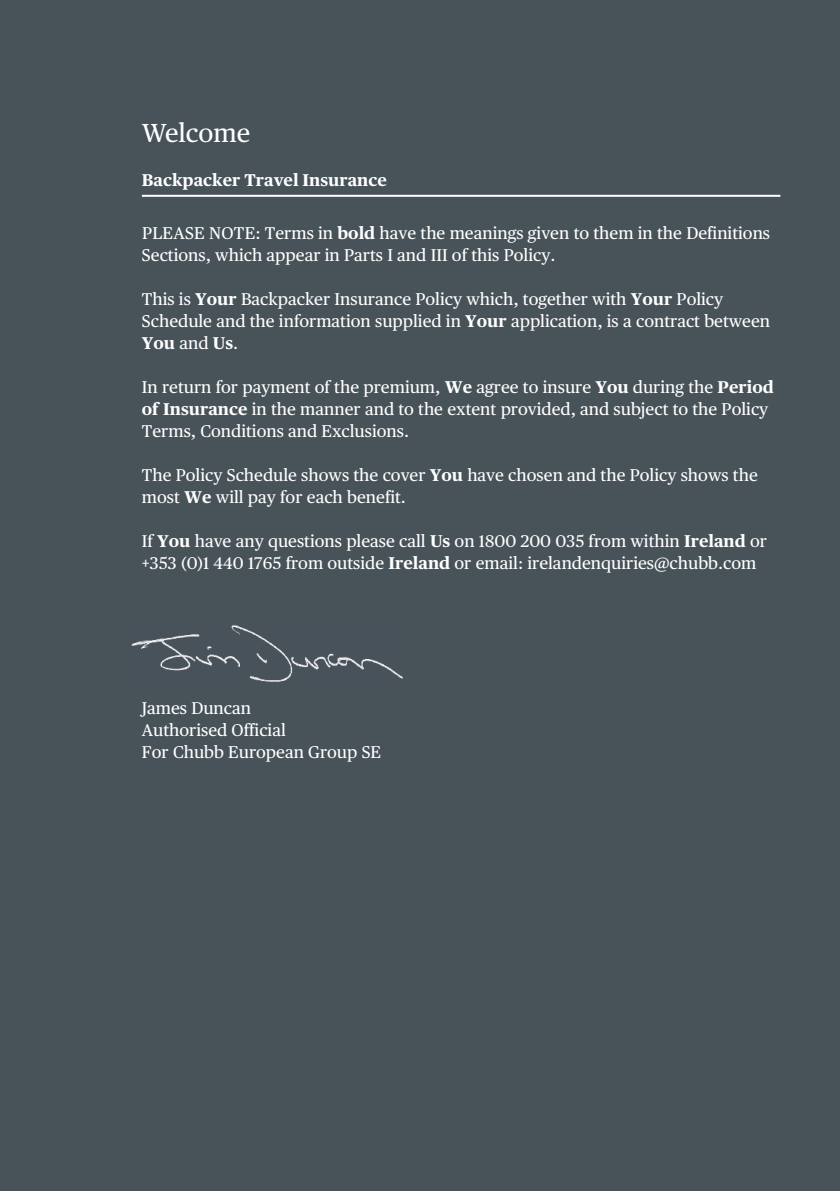
<style>
.page{position:relative;width:840px;height:1191px;background:#fff}
.page>*{position:absolute;margin:0;border:0;box-sizing:border-box;transform-origin:0 0}
.SUBHEAD_KO{font:26px "Chubb Publico Text";color:#fff}
.t1{font:17px/22px "Chubb Publico Text";color:#fff}
.KO_HEADER{font:700 17px "Chubb Publico Text";color:#fff}
.s1{font-weight:700}
</style>
<div class="page">
<div style="left:0;top:0;width:839px;height:1191px;background:#475259"></div>
<img style="left:131px;top:625px;width:272px;height:57px">
<hr style="left:142px;top:195px;width:638px;height:2px;background:#fff">
<p class="SUBHEAD_KO" style="left:142px;top:113px;width:110px">Welcome</p>
<p class="KO_HEADER" style="left:142px;top:167px;width:246px">Backpacker Travel Insurance</p>
<p class="t1" style="left:142px;top:221px;width:629px">PLEASE NOTE: Terms in <span class="s1">bold</span> have the meanings given to them in the Definitions<br>Sections, which appear in Parts I and III of this Policy.</p>
<p class="t1" style="left:142px;top:287px;width:629px">This is <span class="s1">Your</span> Backpacker Insurance Policy which, together with <span class="s1">Your</span> Policy<br>Schedule and the information supplied in <span class="s1">Your</span> application, is a contract between<br><span class="s1">You</span> and <span class="s1">Us</span>.</p>
<p class="t1" style="left:142px;top:375px;width:633px">In return for payment of the premium, <span class="s1">We</span> agree to insure <span class="s1">You</span> during the <span class="s1">Period of Insurance</span> in the manner and to the extent provided, and subject to the Policy<br>Terms, Conditions and Exclusions.</p>
<p class="t1" style="left:142px;top:463px;width:617px">The Policy Schedule shows the cover <span class="s1">You</span> have chosen and the Policy shows the most <span class="s1">We</span> will pay for each benefit.</p>
<p class="t1" style="left:142px;top:529px;width:626px">If <span class="s1">You</span> have any questions please call <span class="s1">Us</span> on 1800 200 035 from within <span class="s1">Ireland</span> or +353 (0)1 440 1765 from outside <span class="s1">Ireland</span> or email: irelandenquiries@chubb.com</p>
<p class="t1" style="left:142px;top:696px;width:111px">James Duncan</p>
<p class="t1" style="left:142px;top:718px;width:145px">Authorised Official</p>
<p class="t1" style="left:142px;top:740px;width:241px">For Chubb European Group SE</p>
</div>
